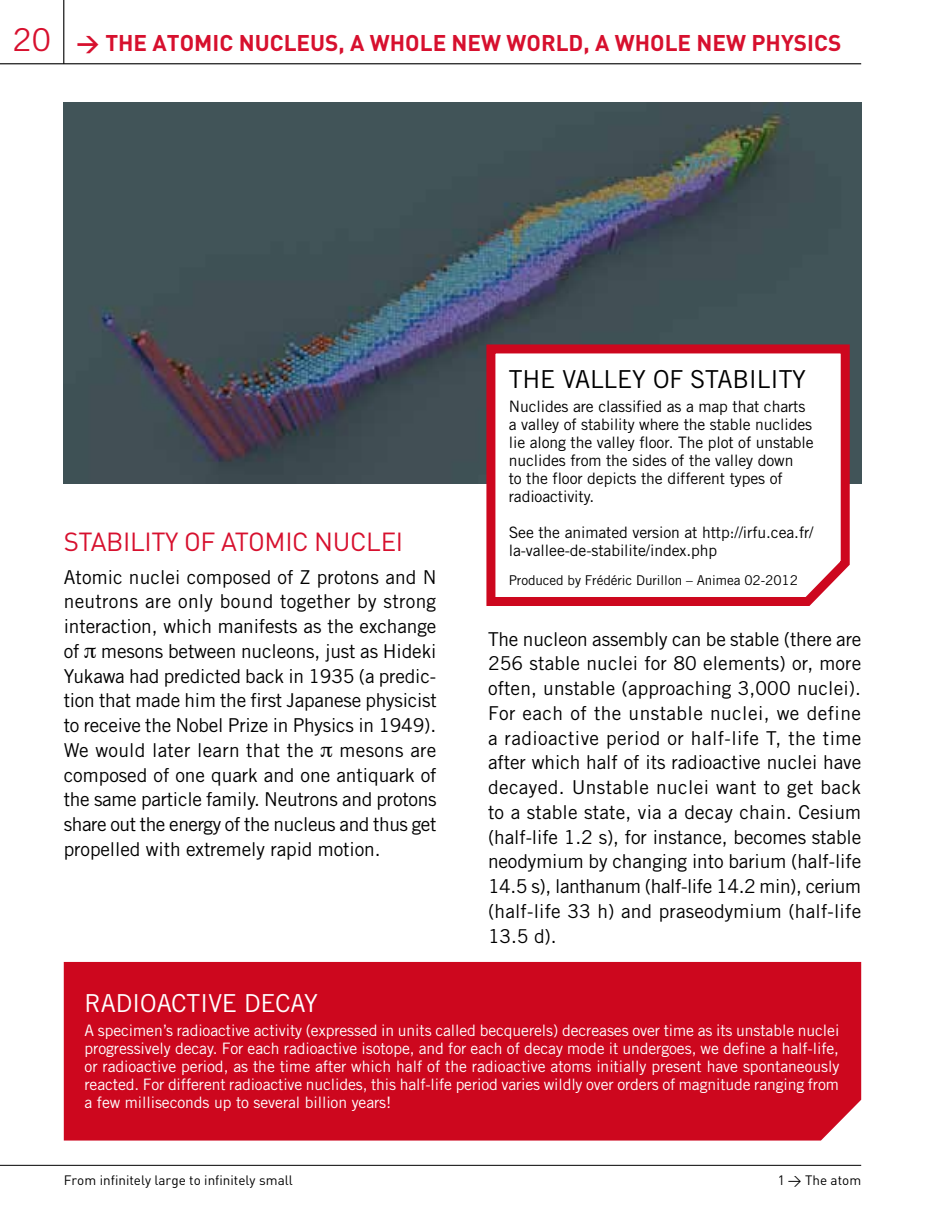
<style>
.page{position:relative;width:925px;height:1212px;background:#fff}
.page>*{position:absolute;margin:0;border:0;box-sizing:border-box;transform-origin:0 0}
.t1{font:25.88px "DIN";letter-spacing:-.015em;color:#d7102e}
.t2{font:24.75px "Trade Gothic";letter-spacing:-.005em;color:#000}
.t3{font:24.75px "Trade Gothic";letter-spacing:-.005em;color:#fff}
.t4{font:700 22.5px "DIN";color:#d7102e}
.t5{font:19.12px/24.8px "Trade Gothic";letter-spacing:-.005em;color:#000;text-align:justify}
.t6{font:15.75px/18px "Trade Gothic";letter-spacing:-.005em;color:#fff;text-align:justify}
.t7{font:15.75px/18px "Trade Gothic";letter-spacing:-.005em;color:#000}
.t8{font:13.5px "DIN";color:#000}
.t9{font:13.5px "Trade Gothic";letter-spacing:-.005em;color:#000}
.s1{font-family:"Trade Gothic";font-weight:400;font-size:31.5px}
</style>
<div class="page">
<hr style="left:63px;top:0;width:1px;height:64px;background:#000">
<hr style="left:0;top:1165px;width:861px;height:1px;background:#000">
<hr style="left:0;top:63px;width:861px;height:1px;background:#000">
<img style="left:64px;top:102px;width:797px;height:381px">
<svg style="left:482px;top:340px;width:372px;height:266px"></svg>
<div style="left:64px;top:962px;width:797px;height:178px;background:#cd071e"></div>
<p class="t4" style="left:13px;top:28px;width:830px"><span class="s1">20</span> &gt; THE ATOMIC NUCLEUS, A WHOLE NEW WORLD, A WHOLE NEW PHYSICS</p>
<h1 class="t1" style="left:64px;top:525px;width:341px">STABILITY OF ATOMIC NUCLEI</h1>
<p class="t5" style="left:64px;top:564px;width:374px">Atomic nuclei composed of Z protons and N neutrons are only bound together by strong interaction, which manifests as the exchange of mesons between nucleons, just as Hideki Yukawa had predicted back in 1935 (a predic&shy;tion that made him the first Japanese physicist to receive the Nobel Prize in Physics in 1949).<br>We would later learn that the</p>
<p class="t5" style="left:64px;top:737px;width:374px;text-indent:276px">mesons are composed of one quark and one antiquark of the same particle family. Neutrons and protons share out the energy of the nucleus and thus get propelled with extremely rapid motion.</p>
<p class="t2" style="left:509px;top:364px;width:299px">THE VALLEY OF STABILITY</p>
<p class="t7" style="left:509px;top:397px;width:306px">Nuclides are classified as a map that charts a valley of stability where the stable nuclides lie along the valley floor. The plot of unstable nuclides from the sides of the valley down<br>to the floor depicts the different types of radioactivity.</p>
<p class="t7" style="left:509px;top:523px;width:306px">See the animated version at http://irfu.cea.fr/ la-vallee-de-stabilite/index.php</p>
<p class="t9" style="left:509px;top:572px;width:291px">Produced by Frédéric Durillon – Animea 02-2012</p>
<p class="t5" style="left:488px;top:626px;width:375px">The nucleon assembly can be stable (there are 256 stable nuclei for 80 elements) or, more often, unstable (approaching 3,000 nuclei).<br>For each of the unstable nuclei, we define a radioactive period or half-life T, the time after which half of its radioactive nuclei have decayed. Unstable nuclei want to get back to a stable state, via a decay chain. Cesium (half-life 1.2 s), for instance, becomes stable neodymium by changing into barium (half-life 14.5 s), lanthanum (half-life 14.2 min), cerium (half-life 33 h) and praseodymium (half-life 13.5 d).</p>
<p class="t3" style="left:85px;top:988px;width:235px">RADIOACTIVE DECAY</p>
<p class="t6" style="left:85px;top:1021px;width:756px">A specimen’s radioactive activity (expressed in units called becquerels) decreases over time as its unstable nuclei progressively decay. For each radioactive isotope, and for each of decay mode it undergoes, we define a half-life, or radioactive period, as the time after which half of the radioactive atoms initially present have spontaneously reacted. For different radioactive nuclides, this half-life period varies wildly over orders of magnitude ranging from a few milliseconds up to several billion years!</p>
<p class="t8" style="left:64px;top:1171px;width:230px">From infinitely large to infinitely small</p>
<p class="t8" style="left:778px;top:1171px;width:85px">1 &gt; The atom</p>
</div>
